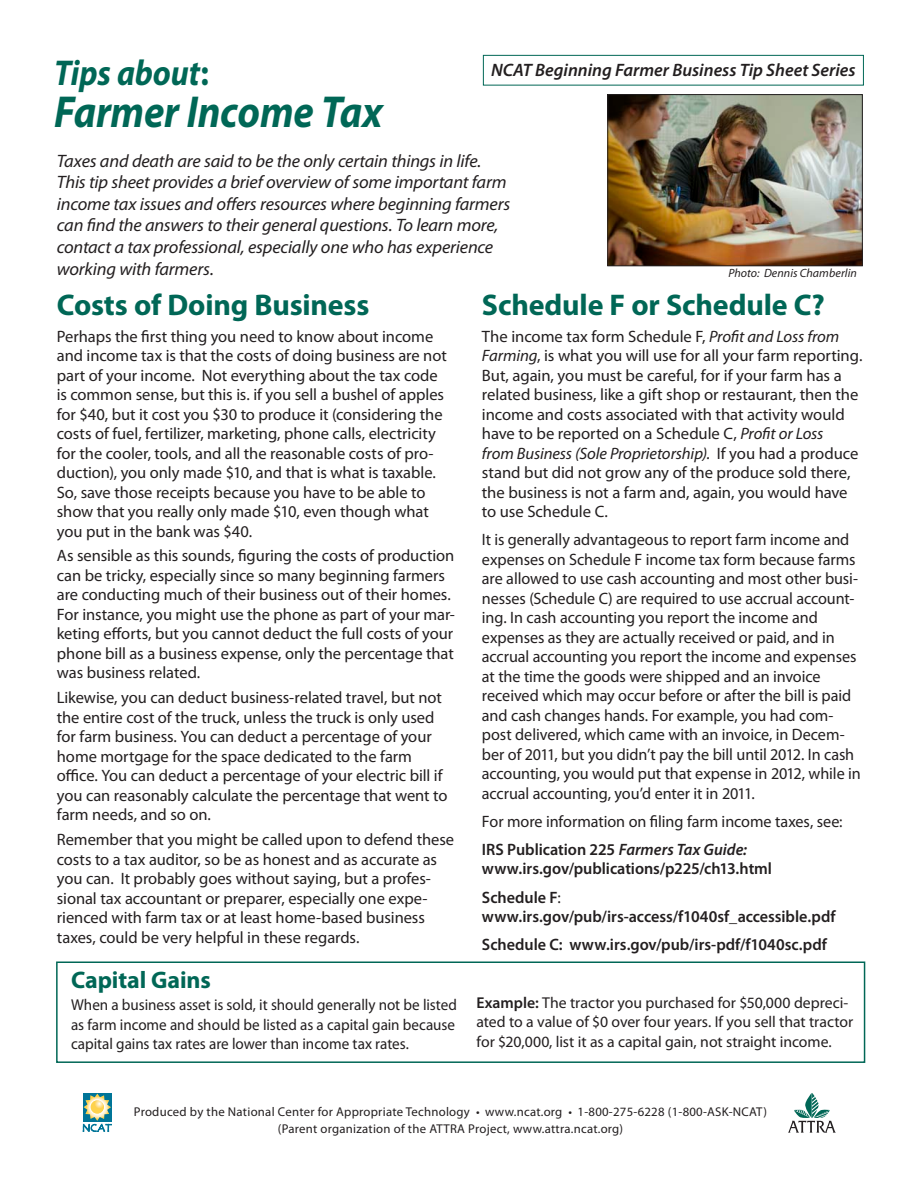
<style>
.page{position:relative;width:918px;height:1188px;background:#fff}
.page>*{position:absolute;margin:0;border:0;box-sizing:border-box;transform-origin:0 0}
.Publication_Title{font:italic 700 45px "Myriad Pro";letter-spacing:-.005em;color:#006756;scale:.9 1}
.Publication_Title-2{font:italic 700 36px "Myriad Pro";letter-spacing:-.005em;color:#006756;scale:.9 1}
.Abstract{font:700 30px "Myriad Pro";letter-spacing:-.005em;color:#006756}
.Abstract-2{font:700 24px "Myriad Pro";letter-spacing:-.005em;color:#006756}
.Abstract-3{font:italic 18px/21.6px "Myriad Pro";letter-spacing:-.01em;color:#231f20}
.t1{font:italic 600 18px "Myriad Pro";color:#231f20}
.Abstract-4{font:16.5px/19.5px "Myriad Pro";letter-spacing:-.005em;color:#231f20}
.Abstract-5{font:600 16.5px/19.5px "Myriad Pro";letter-spacing:-.005em;color:#231f20}
.Abstract-6{font:15.75px/19.5px "Myriad Pro";letter-spacing:-.005em;color:#231f20;scale:.96 1}
.Abstract-7{font:15.75px/19.5px "Myriad Pro";letter-spacing:-.005em;color:#231f20}
.t2{font:12.75px "Myriad Pro";letter-spacing:.02em;color:#231f20}
.Abstract-8{font:italic 12px "Myriad Pro";letter-spacing:.005em;color:#231f20}
.s1{font-style:normal}
.s2{font-style:italic}
.s3{font-weight:400}
.s4{font-weight:600}
</style>
<div class="page">
<div style="left:83px;top:1093px;width:29px;height:29px;background:#007598"></div>
<svg style="left:83px;top:1094px;width:29px;height:38px"></svg>
<svg style="left:788px;top:1093px;width:48px;height:40px"></svg>
<div style="left:483px;top:55px;width:381px;height:31px;border:1px solid #006756"></div>
<img style="left:609px;top:96px;width:252px;height:168px">
<div style="left:607px;top:94px;width:256px;height:172px;border:1px solid #231f20"></div>
<div style="left:56px;top:962px;width:809px;height:101px;border:2px solid #006756"></div>
<p class="Publication_Title-2" style="left:54px;top:50px;width:174px">Tips about<span class="s1">:</span></p>
<p class="Publication_Title" style="left:54px;top:83px;width:367px">Farmer Income Tax</p>
<p class="t1" style="left:491px;top:58px;width:366px">NCAT Beginning Farmer Business Tip Sheet Series</p>
<p class="Abstract-3" style="left:57px;top:149px;width:455px">Taxes and death are said to be the only certain things in life.<br>This tip sheet provides a brief overview of some important farm income tax issues and offers resources where beginning farmers can find the answers to their general questions. To learn more, contact a tax professional, especially one who has experience working with farmers.</p>
<p class="Abstract-8" style="left:728px;top:266px;width:130px">Photo: Dennis Chamberlin</p>
<p class="Abstract" style="left:57px;top:286px;width:314px">Costs of Doing Business</p>
<p class="Abstract-4" style="left:57px;top:326px;width:392px">Perhaps the first thing you need to know about income and income tax is that the costs of doing business are not part of your income. Not everything about the tax code is common sense, but this is. if you sell a bushel of apples for $40, but it cost you $30 to produce it (considering the costs of fuel, fertilizer, marketing, phone calls, electricity for the cooler, tools, and all the reasonable costs of pro&shy;duction), you only made $10, and that is what is taxable.<br>So, save those receipts because you have to be able to show that you really only made $10, even though what you put in the bank was $40.</p>
<p class="Abstract-4" style="left:57px;top:546px;width:400px">As sensible as this sounds, figuring the costs of production can be tricky, especially since so many beginning farmers are conducting much of their business out of their homes.<br>For instance, you might use the phone as part of your mar&shy;keting efforts, but you cannot deduct the full costs of your phone bill as a business expense, only the percentage that was business related.</p>
<p class="Abstract-4" style="left:57px;top:688px;width:392px">Likewise, you can deduct business-related travel, but not the entire cost of the truck, unless the truck is only used for farm business. You can deduct a percentage of your home mortgage for the space dedicated to the farm office. You can deduct a percentage of your electric bill if you can reasonably calculate the percentage that went to farm needs, and so on.</p>
<p class="Abstract-4" style="left:57px;top:830px;width:399px">Remember that you might be called upon to defend these costs to a tax auditor, so be as honest and as accurate as you can. It probably goes without saying, but a profes&shy;sional tax accountant or preparer, especially one expe&shy;rienced with farm tax or at least home-based business taxes, could be very helpful in these regards.</p>
<p class="Abstract" style="left:482px;top:286px;width:344px">Schedule F or Schedule C?</p>
<p class="Abstract-4" style="left:482px;top:326px;width:382px">The income tax form Schedule F, <span class="s2">Profit and Loss from Farming</span>, is what you will use for all your farm reporting.<br>But, again, you must be careful, for if your farm has a related business, like a gift shop or restaurant, then the income and costs associated with that activity would have to be reported on a Schedule C, <span class="s2">Profit or Loss<br>from Business (Sole Proprietorship).</span> If you had a produce stand but did not grow any of the produce sold there, the business is not a farm and, again, you would have to use Schedule C.</p>
<p class="Abstract-4" style="left:482px;top:530px;width:381px">It is generally advantageous to report farm income and expenses on Schedule F income tax form because farms are allowed to use cash accounting and most other busi&shy;nesses (Schedule C) are required to use accrual account&shy;ing. In cash accounting you report the income and expenses as they are actually received or paid, and in accrual accounting you report the income and expenses at the time the goods were shipped and an invoice received which may occur before or after the bill is paid and cash changes hands. For example, you had com&shy;post delivered, which came with an invoice, in Decem&shy;ber of 2011, but you didn’t pay the bill until 2012. In cash accounting, you would put that expense in 2012, while in accrual accounting, you’d enter it in 2011.</p>
<p class="Abstract-4" style="left:482px;top:811px;width:362px">For more information on filing farm income taxes, see:</p>
<p class="Abstract-5" style="left:482px;top:839px;width:292px">IRS Publication 225 <span class="s2">Farmers Tax Guide: </span>www.irs.gov/publications/p225/ch13.html</p>
<p class="Abstract-5" style="left:482px;top:887px;width:355px">Schedule F<span class="s3">: </span>www.irs.gov/pub/irs-access/f1040sf_accessible.pdf</p>
<p class="Abstract-5" style="left:482px;top:935px;width:347px">Schedule C: www.irs.gov/pub/irs-pdf/f1040sc.pdf</p>
<p class="Abstract-2" style="left:71px;top:964px;width:141px">Capital Gains</p>
<p class="Abstract-6" style="left:71px;top:995px;width:403px">When a business asset is sold, it should generally not be listed as farm income and should be listed as a capital gain because capital gains tax rates are lower than income tax rates.</p>
<p class="Abstract-7" style="left:476px;top:993px;width:378px"><span class="s4">Example:</span> The tractor you purchased for $50,000 depreci&shy;ated to a value of $0 over four years. If you sell that tractor for $20,000, list it as a capital gain, not straight income.</p>
<p class="t2" style="left:134px;top:1104px;width:635px">Produced by the National Center for Appropriate Technology • www.ncat.org • 1-800-275-6228 (1-800-ASK-NCAT)</p>
<p class="t2" style="left:278px;top:1120px;width:347px">(Parent organization of the ATTRA Project, www.attra.ncat.org)</p>
</div>
